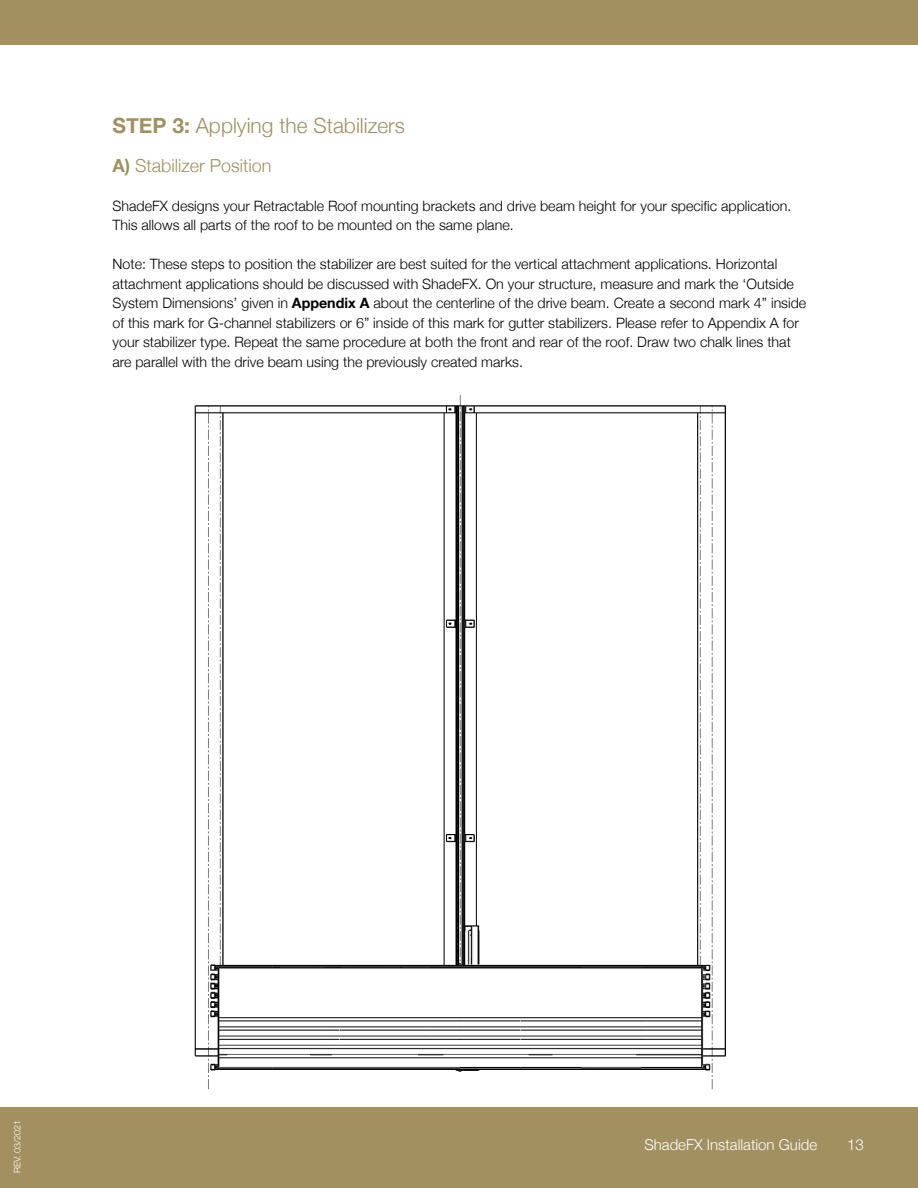
<style>
.page{position:relative;width:918px;height:1188px;background:#fff}
.page>*{position:absolute;margin:0;border:0;box-sizing:border-box;transform-origin:0 0}
.t1{font:300 21px "Helvetica Neue";color:#a29060}
.t2{font:300 18px "Helvetica Neue";color:#a29060}
.t3{font:300 15px "Helvetica Neue";color:#fff}
.t4{font:300 14.25px/19.5px "Helvetica Neue";color:#000}
.t5{font:300 9px "Helvetica Neue";color:#fff}
.s1{font-weight:700}
</style>
<div class="page">
<div style="left:0;top:0;width:918px;height:45px;background:#a29060"></div>
<div style="left:0;top:1107px;width:918px;height:81px;background:#a29060"></div>
<img style="left:194px;top:395px;width:532px;height:695px">
<h1 class="t1" style="left:112px;top:109px;width:294px"><span class="s1">STEP 3:</span> Applying the Stabilizers</h1>
<p class="t2" style="left:112px;top:151px;width:161px"><span class="s1">A)</span> Stabilizer Position</p>
<p class="t4" style="left:112px;top:195px;width:680px">ShadeFX designs your Retractable Roof mounting brackets and drive beam height for your specific application.<br>This allows all parts of the roof to be mounted on the same plane.</p>
<p class="t4" style="left:112px;top:254px;width:695px">Note: These steps to position the stabilizer are best suited for the vertical attachment applications. Horizontal attachment applications should be discussed with ShadeFX. On your structure, measure and mark the ‘Outside System Dimensions’ given in <span class="s1">Appendix A</span> about the centerline of the drive beam. Create a second mark 4” inside of this mark for G-channel stabilizers or 6” inside of this mark for gutter stabilizers. Please refer to Appendix A for your stabilizer type. Repeat the same procedure at both the front and rear of the roof. Draw two chalk lines that are parallel with the drive beam using the previously created marks.</p>
<p class="t5" style="left:10px;top:1173px;width:55px;rotate:-90deg">REV. 03/2021</p>
<p class="t3" style="left:644px;top:1133px;width:174px">ShadeFX Installation Guide</p>
<p class="t3" style="left:847px;top:1133px;width:18px">13</p>
</div>
